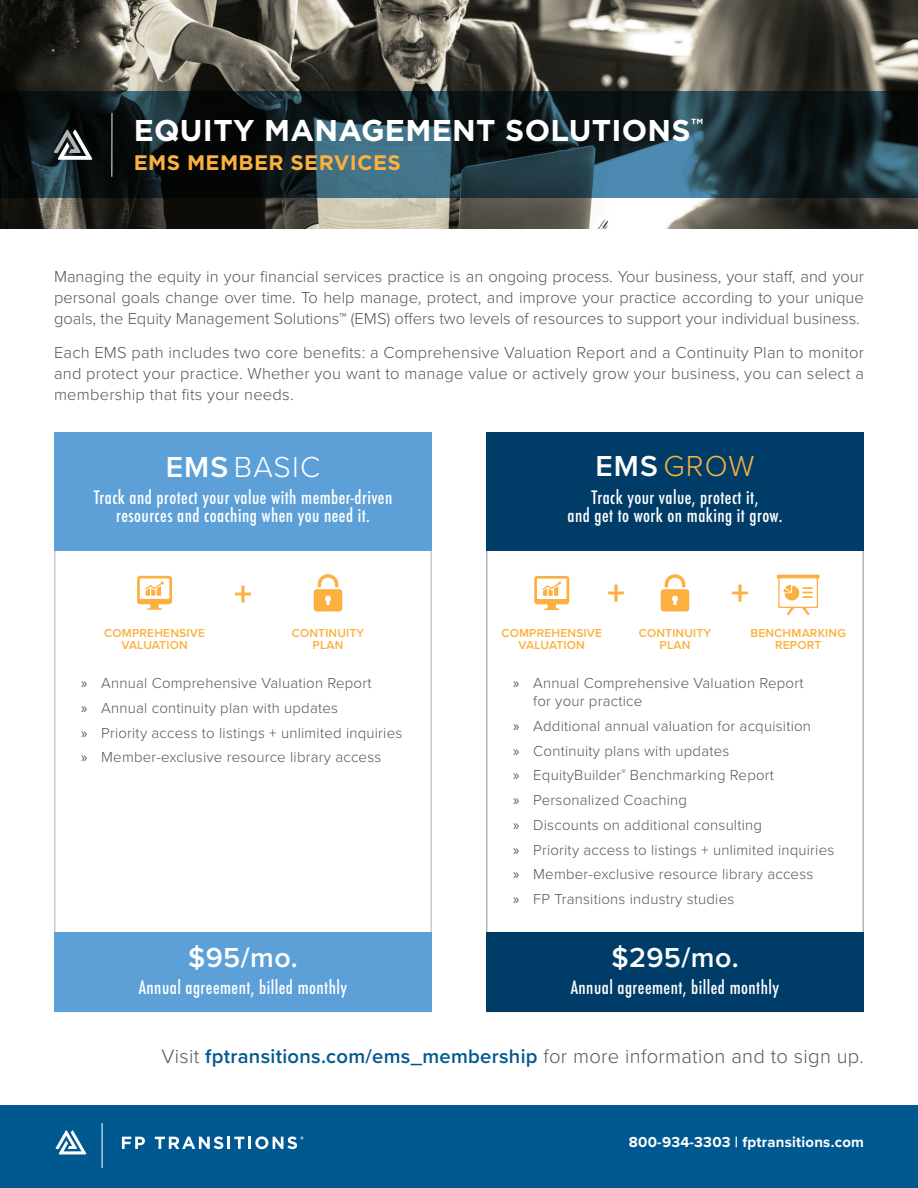
<style>
.page{position:relative;width:918px;height:1188px;background:#fff}
.page>*{position:absolute;margin:0;border:0;box-sizing:border-box;transform-origin:0 0}
.Icon_Titles{font:700 35.7px "Proxima Nova";color:#fbb03f}
.Title_Heading{font:700 30px "Gotham";letter-spacing:.01em;color:#fff}
.Body_Copy{font:300 30px "Proxima Nova";letter-spacing:.04em;color:#fff}
.Body_Copy-2{font:300 30px "Proxima Nova";color:#fbb03f}
.Graphic_Footer_Headi{font:600 28.5px "Proxima Nova";letter-spacing:.015em;color:#fff}
.Title_Sub-Heading{font:700 21px "Gotham";letter-spacing:.015em;color:#fbb03f}
.Body_Copy-3{font:300 20.25px "Proxima Nova";letter-spacing:.015em;color:#54585a}
.Graphic_Sub-Heading{font:500 condensed 18px/18px "Futura";letter-spacing:.025em;color:#fff;text-align:center}
.Graphic_Footer_Sub-H{font:500 condensed 18px "Futura";letter-spacing:.025em;color:#fff}
.Body_Copy-4{font:300 16.5px/21px "Proxima Nova";letter-spacing:.01em;color:#54585a;text-align:justify}
.t1{font:300 15px/18px "Proxima Nova";letter-spacing:.015em;color:#54585a}
.Address_Block{font:700 15px "Proxima Nova";letter-spacing:.015em;color:#fff}
.Icon_Titles-2{font:600 12px/11.6px "Proxima Nova";letter-spacing:.015em;color:#fbb03f;text-align:center}
.s1{font-weight:600}
.s2{font-weight:600;color:#fff}
.s3{font-family:"Myriad Pro";font-weight:400}
.s4{font-weight:600;color:#005890}
</style>
<div class="page">
<img style="left:0;top:0;width:918px;height:229px">
<svg style="left:0;top:91px;width:918px;height:106px;background:#192c33"></svg>
<div style="left:0;top:1105px;width:918px;height:83px;background:#005890"></div>
<hr style="left:111px;top:113px;width:2px;height:64px;background:#d4d6d8">
<svg style="left:54px;top:130px;width:38px;height:30px"></svg>
<svg style="left:122px;top:1137px;width:23px;height:12px"></svg>
<svg style="left:155px;top:1136px;width:149px;height:13px"></svg>
<hr style="left:102px;top:1123px;width:1px;height:45px;background:#fff">
<svg style="left:56px;top:1130px;width:30px;height:24px"></svg>
<div style="left:54px;top:932px;width:378px;height:79px;background:#5ca0d7"></div>
<svg style="left:137px;top:576px;width:35px;height:34px"></svg>
<svg style="left:314px;top:574px;width:28px;height:37px"></svg>
<svg style="left:661px;top:574px;width:28px;height:37px"></svg>
<div style="left:54px;top:432px;width:378px;height:118px;background:#5ca0d7"></div>
<div style="left:486px;top:933px;width:378px;height:79px;background:#003c68"></div>
<svg style="left:534px;top:576px;width:35px;height:34px"></svg>
<svg style="left:777px;top:575px;width:43px;height:40px"></svg>
<div style="left:486px;top:432px;width:378px;height:118px;background:#003c68"></div>
<p class="Title_Heading" style="left:134px;top:113px;width:571px">EQUITY MANAGEMENT SOLUTIONS<sup>™</sup></p>
<p class="Title_Sub-Heading" style="left:134px;top:150px;width:269px">EMS MEMBER SERVICES</p>
<p class="Body_Copy-4" style="left:54px;top:265px;width:811px">Managing the equity in your financial services practice is an ongoing process. Your business, your staff, and your personal goals change over time. To help manage, protect, and improve your practice according to your unique goals, the Equity Management Solutions™ (EMS) offers two levels of resources to support your individual business.</p>
<p class="Body_Copy-4" style="left:54px;top:341px;width:812px">Each EMS path includes two core benefits: a Comprehensive Valuation Report and a Continuity Plan to monitor and protect your practice. Whether you want to manage value or actively grow your business, you can select a membership that fits your needs.</p>
<p class="Body_Copy" style="left:166px;top:444px;width:156px"><span class="s1">EMS</span> BASIC</p>
<p class="Body_Copy-2" style="left:595px;top:444px;width:161px"><span class="s2">EMS</span> GROW</p>
<p class="Graphic_Sub-Heading" style="left:94px;top:489px;width:300px">Track and protect your value with member-driven resources and coaching when you need it.</p>
<p class="Graphic_Sub-Heading" style="left:568px;top:489px;width:216px">Track your value, protect it,<br>and get to work on making it grow.</p>
<p class="Icon_Titles" style="left:234px;top:568px;width:19px">+</p>
<p class="Icon_Titles" style="left:607px;top:567px;width:19px">+</p>
<p class="Icon_Titles" style="left:731px;top:567px;width:19px">+</p>
<p class="Icon_Titles-2" style="left:292px;top:627px;width:74px">CONTINUITY<br>PLAN</p>
<p class="Icon_Titles-2" style="left:639px;top:627px;width:74px">CONTINUITY<br>PLAN</p>
<p class="Icon_Titles-2" style="left:104px;top:627px;width:102px">COMPREHENSIVE<br>VALUATION</p>
<p class="Icon_Titles-2" style="left:501px;top:627px;width:102px">COMPREHENSIVE<br>VALUATION</p>
<p class="Icon_Titles-2" style="left:750px;top:627px;width:97px">BENCHMARKING</p>
<p class="Icon_Titles-2" style="left:775px;top:639px;width:48px">REPORT</p>
<p class="t1" style="left:81px;top:673px;width:292px"><span class="s3">»</span> Annual Comprehensive Valuation Report</p>
<p class="t1" style="left:81px;top:698px;width:259px"><span class="s3">»</span> Annual continuity plan with updates</p>
<p class="t1" style="left:81px;top:723px;width:323px"><span class="s3">»</span> Priority access to listings + unlimited inquiries</p>
<p class="t1" style="left:81px;top:748px;width:302px"><span class="s3">»</span> Member-exclusive resource library access</p>
<p class="Graphic_Footer_Headi" style="left:188px;top:936px;width:111px">$95/mo.</p>
<p class="Graphic_Footer_Sub-H" style="left:139px;top:975px;width:210px">Annual agreement, billed monthly</p>
<p class="t1" style="left:533px;top:673px;width:272px;text-indent:-20px"><span class="s3">»</span> Annual Comprehensive Valuation Report for your practice</p>
<p class="t1" style="left:513px;top:716px;width:300px"><span class="s3">»</span> Additional annual valuation for acquisition</p>
<p class="t1" style="left:513px;top:741px;width:218px"><span class="s3">»</span> Continuity plans with updates</p>
<p class="t1" style="left:513px;top:766px;width:263px"><span class="s3">»</span> EquityBuilder<sup>®</sup> Benchmarking Report</p>
<p class="t1" style="left:513px;top:790px;width:175px"><span class="s3">»</span> Personalized Coaching</p>
<p class="t1" style="left:513px;top:815px;width:251px"><span class="s3">»</span> Discounts on additional consulting</p>
<p class="t1" style="left:513px;top:840px;width:323px"><span class="s3">»</span> Priority access to listings + unlimited inquiries</p>
<p class="t1" style="left:513px;top:865px;width:302px"><span class="s3">»</span> Member-exclusive resource library access</p>
<p class="t1" style="left:513px;top:889px;width:223px"><span class="s3">»</span> FP Transitions industry studies</p>
<p class="Graphic_Footer_Headi" style="left:611px;top:936px;width:129px">$295/mo.</p>
<p class="Graphic_Footer_Sub-H" style="left:571px;top:975px;width:210px">Annual agreement, billed monthly</p>
<p class="Body_Copy-3" style="left:162px;top:1041px;width:704px">Visit <span class="s4">fptransitions.com/ems_membership</span> for more information and to sign up.</p>
<p class="Address_Block" style="left:629px;top:1131px;width:237px">800-934-3303 | fptransitions.com</p>
</div>
